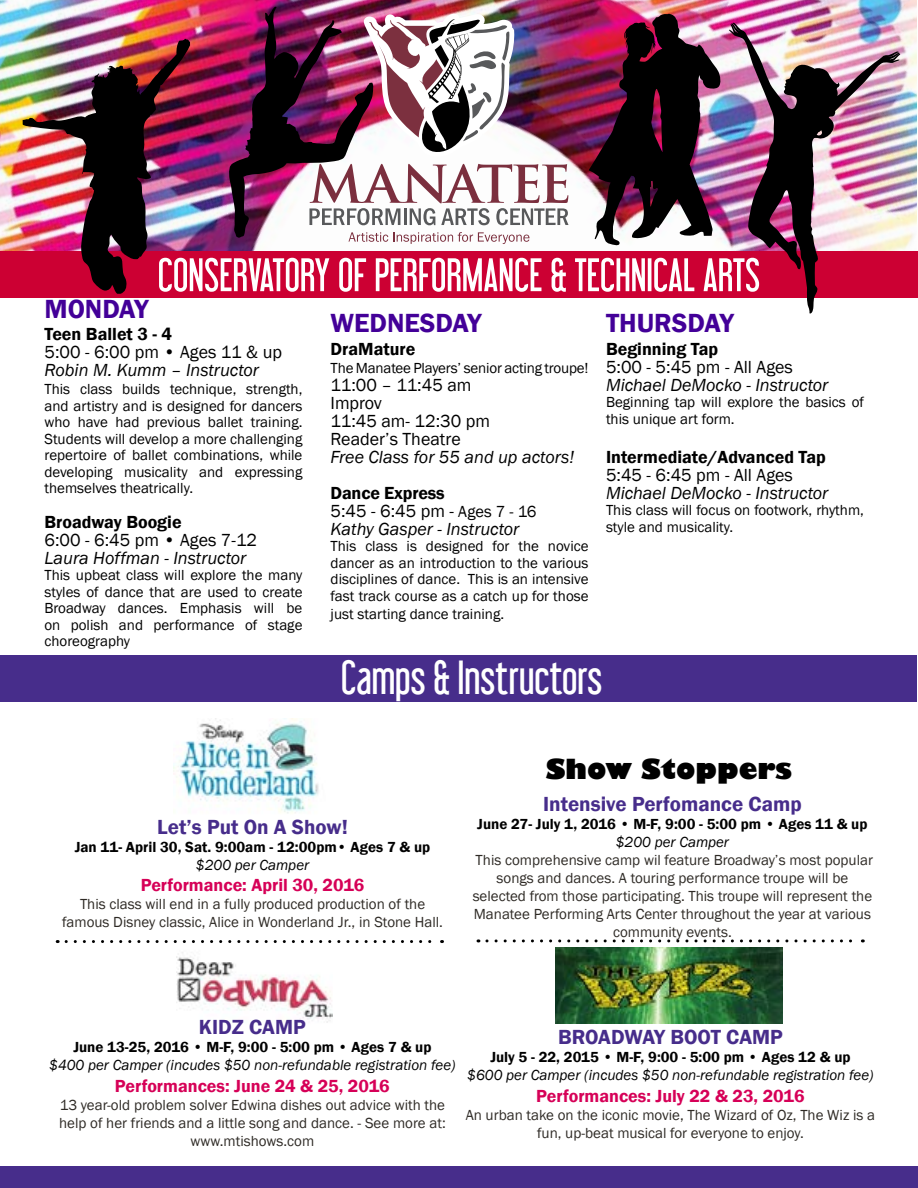
<style>
.page{position:relative;width:918px;height:1188px;background:#fff}
.page>*{position:absolute;margin:0;border:0;box-sizing:border-box;transform-origin:0 0}
.t1{font:42px "Libel Suit";color:#fff}
.t2{font:600 27px "Franklin Gothic";color:#430098}
.t3{font:800 27px "Gill Sans";color:#000}
.t4{font:600 21px "Franklin Gothic";color:#472d8b}
.t5{font:italic 18px/18px "Franklin Gothic";color:#000}
.t6{font:18px/18px "Franklin Gothic";color:#000}
.t7{font:600 18px "Franklin Gothic";color:#d60057}
.t8{font:600 18px "Franklin Gothic";color:#000}
.t9{font:15px/16.5px "Franklin Gothic";color:#000;text-align:justify}
.t10{font:15px/18px "Franklin Gothic";color:#2e2a25;text-align:center}
.t11{font:600 15px "Franklin Gothic";color:#000}
.t12{font:italic 15px "Franklin Gothic";color:#000}
.s1{font-weight:600;font-style:normal}
.s2{font-style:normal}
.s3{font-style:normal;font-size:16.5px}
</style>
<div class="page">
<img style="left:0;top:0;width:916px;height:251px">
<div style="left:0;top:251px;width:918px;height:46px;background:#c03"></div>
<img style="left:729px;top:23px;width:171px;height:291px">
<img style="left:23px;top:6px;width:736px;height:288px">
<div style="left:0;top:1166px;width:918px;height:22px;background:#472d8b"></div>
<img style="left:176px;top:952px;width:156px;height:71px">
<div style="left:0;top:656px;width:916px;height:46px;background:#472d8b"></div>
<svg style="left:66px;top:940px;width:377px;height:3px"></svg>
<svg style="left:487px;top:939px;width:376px;height:3px"></svg>
<img style="left:556px;top:948px;width:226px;height:76px">
<img style="left:173px;top:718px;width:146px;height:95px">
<h2 class="t2" style="left:44px;top:292px;width:106px">MONDAY</h2>
<p class="t8" style="left:44px;top:323px;width:129px">Teen Ballet 3 - 4</p>
<p class="t6" style="left:44px;top:344px;width:239px">5:00 - 6:00 pm • Ages 11 &amp; up</p>
<p class="t5" style="left:44px;top:362px;width:216px">Robin M. Kumm – Instructor</p>
<p class="t9" style="left:44px;top:381px;width:260px">This class builds technique, strength, and artistry and is designed for dancers who have had previous ballet training.<br>Students will develop a more challenging repertoire of ballet combinations, while developing musicality and expressing themselves theatrically.</p>
<p class="t8" style="left:44px;top:511px;width:139px">Broadway Boogie</p>
<p class="t6" style="left:44px;top:531px;width:214px">6:00 - 6:45 pm • Ages 7-12</p>
<p class="t5" style="left:44px;top:549px;width:203px">Laura Hoffman - Instructor</p>
<p class="t9" style="left:44px;top:567px;width:260px">This upbeat class will explore the many styles of dance that are used to create Broadway dances. Emphasis will be on polish and performance of stage choreography</p>
<h2 class="t2" style="left:331px;top:307px;width:153px">WEDNESDAY</h2>
<p class="t8" style="left:331px;top:338px;width:86px">DraMature</p>
<p class="t9" style="left:331px;top:360px;width:260px">The Manatee Players’ senior acting troupe!</p>
<p class="t6" style="left:331px;top:376px;width:161px">11:00 – 11:45 am<br>Improv<br>11:45 am- 12:30 pm<br>Reader’s Theatre</p>
<p class="t5" style="left:331px;top:448px;width:245px">Free Class for 55 and up actors!</p>
<p class="t5" style="left:331px;top:484px;width:208px"><span class="s1">Dance Express<br></span><span class="s2">5:45 - 6:45 pm -</span> <span class="s3">Ages 7 - 16<br></span>Kathy Gasper - Instructor</p>
<p class="t9" style="left:331px;top:539px;width:260px">This class is designed for the novice dancer as an introduction to the various disciplines of dance. This is an intensive fast track course as a catch up for those</p>
<p class="t9" style="left:331px;top:606px;width:175px">just starting dance training.</p>
<h2 class="t2" style="left:606px;top:307px;width:129px">THURSDAY</h2>
<p class="t8" style="left:606px;top:338px;width:114px">Beginning Tap</p>
<p class="t6" style="left:606px;top:358px;width:188px">5:00 - 5:45 pm - All Ages</p>
<p class="t5" style="left:606px;top:376px;width:224px">Michael DeMocko - Instructor</p>
<p class="t9" style="left:606px;top:395px;width:260px">Beginning tap will explore the basics of this unique art form.</p>
<p class="t8" style="left:606px;top:446px;width:221px">Intermediate/Advanced Tap</p>
<p class="t6" style="left:606px;top:466px;width:188px">5:45 - 6:45 pm - All Ages</p>
<p class="t5" style="left:606px;top:484px;width:224px">Michael DeMocko - Instructor</p>
<p class="t9" style="left:606px;top:503px;width:260px">This class will focus on footwork, rhythm, style and musicality.</p>
<h1 class="t1" style="left:341px;top:653px;width:263px">Camps &amp; Instructors</h1>
<h2 class="t3" style="left:546px;top:752px;width:248px">Show Stoppers</h2>
<h3 class="t4" style="left:157px;top:814px;width:192px">Let’s Put On A Show!</h3>
<p class="t11" style="left:75px;top:838px;width:357px">Jan 11- April 30, Sat. 9:00am - 12:00pm• Ages 7 &amp; up</p>
<p class="t12" style="left:196px;top:855px;width:115px">$200 per Camper</p>
<p class="t7" style="left:141px;top:874px;width:225px">Performance: April 30, 2016</p>
<p class="t10" style="left:62px;top:896px;width:382px">This class will end in a fully produced production of the famous Disney classic, Alice in Wonderland Jr., in Stone Hall.</p>
<h3 class="t4" style="left:543px;top:791px;width:260px">Intensive Perfomance Camp</h3>
<p class="t11" style="left:477px;top:814px;width:392px">June 27- July 1, 2016 • M-F, 9:00 - 5:00 pm • Ages 11 &amp; up</p>
<p class="t12" style="left:616px;top:832px;width:115px">$200 per Camper</p>
<p class="t10" style="left:473px;top:851px;width:402px">This comprehensive camp wil feature Broadway’s most popular songs and dances. A touring performance troupe will be selected from those participating. This troupe will represent the Manatee Performing Arts Center throughout the year at various community events.</p>
<h3 class="t4" style="left:199px;top:1014px;width:108px">KIDZ CAMP</h3>
<p class="t11" style="left:73px;top:1038px;width:360px">June 13-25, 2016 • M-F, 9:00 - 5:00 pm • Ages 7 &amp; up</p>
<p class="t12" style="left:49px;top:1056px;width:408px">$400 per Camper (incudes $50 non-refundable registration fee)</p>
<p class="t7" style="left:115px;top:1075px;width:276px">Performances: June 24 &amp; 25, 2016</p>
<p class="t10" style="left:59px;top:1096px;width:388px">13 year-old problem solver Edwina dishes out advice with the help of her friends and a little song and dance. - See more at: www.mtishows.com</p>
<h3 class="t4" style="left:558px;top:1024px;width:226px">BROADWAY BOOT CAMP</h3>
<p class="t11" style="left:490px;top:1048px;width:362px">July 5 - 22, 2015 • M-F, 9:00 - 5:00 pm • Ages 12 &amp; up</p>
<p class="t12" style="left:467px;top:1066px;width:408px">$600 per Camper (incudes $50 non-refundable registration fee)</p>
<p class="t7" style="left:536px;top:1085px;width:270px">Performances: July 22 &amp; 23, 2016</p>
<p class="t10" style="left:466px;top:1106px;width:411px">An urban take on the iconic movie, The Wizard of Oz, The Wiz is a fun, up-beat musical for everyone to enjoy.</p>
</div>
